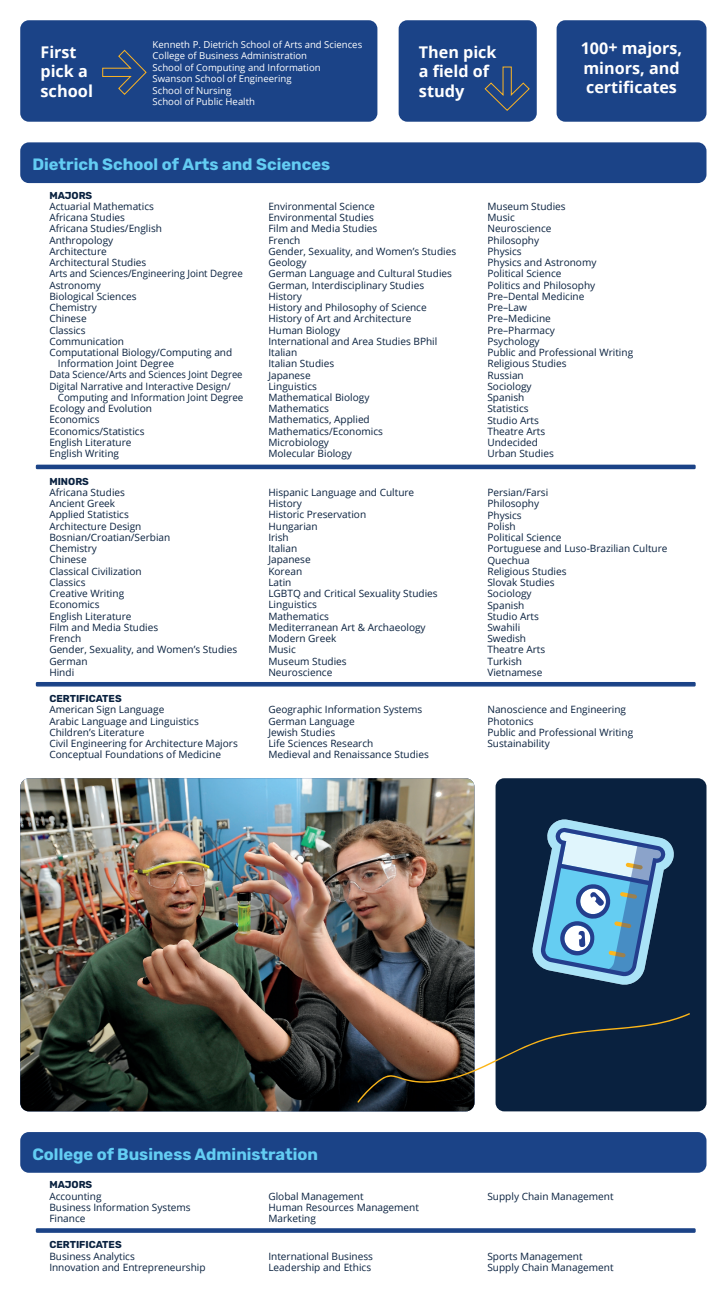
<style>
.page{position:relative;width:720px;height:1296px;background:#fff}
.page>*{position:absolute;margin:0;border:0;box-sizing:border-box;transform-origin:0 0}
.t1{font:700 16.35px "Rubik";color:#63cdf3}
.t2{font:700 16.35px "Open Sans";color:#fff}
.t3{font:700 16.2px/19.4px "Open Sans";color:#fff}
.t4{font:10.05px/11.2px "Open Sans";color:#09213f}
.t5{font:700 10.05px "Rubik";color:#09213f}
.t6{font:10.05px "Open Sans";color:#09213f;scale:.96 1}
.t7{font:10.05px "Open Sans";color:#09213f;scale:.94 1}
.t8{font:9.6px/11.4px "Open Sans";color:#fff}
</style>
<div class="page">
<div style="left:36px;top:465px;width:660px;height:4px;border:1px solid #1b4387"></div>
<div style="left:20px;top:142px;width:686px;height:41px;background:#1b4387;border-radius:9px"></div>
<div style="left:557px;top:20px;width:150px;height:102px;background:#1b4387;border-radius:9px"></div>
<div style="left:399px;top:20px;width:138px;height:102px;background:#1b4387;border-radius:9px"></div>
<div style="left:20px;top:20px;width:357px;height:102px;background:#1b4387;border-radius:9px"></div>
<svg style="left:102px;top:49px;width:45px;height:46px"></svg>
<svg style="left:484px;top:66px;width:46px;height:45px"></svg>
<hr style="left:36px;top:683px;width:659px;height:3px;background:#1b4387">
<div style="left:36px;top:682px;width:660px;height:5px;border:1px solid #1b4387"></div>
<hr style="left:36px;top:1229px;width:659px;height:3px;background:#1b4387">
<div style="left:36px;top:1228px;width:660px;height:5px;border:1px solid #1b4387"></div>
<div style="left:20px;top:1132px;width:686px;height:41px;background:#1b4387;border-radius:9px"></div>
<img style="left:20px;top:778px;width:454px;height:333px">
<div style="left:496px;top:778px;width:211px;height:333px;background:#09213f;border-radius:9px"></div>
<svg style="left:532px;top:819px;width:142px;height:166px"></svg>
<svg style="left:357px;top:1013px;width:333px;height:90px"></svg>
<h2 class="t3" style="left:40px;top:42px;width:49px">First pick a</h2>
<h1 class="t2" style="left:40px;top:79px;width:54px">school</h1>
<p class="t8" style="left:153px;top:38px;width:211px">Kenneth P. Dietrich School of Arts and Sciences<br>College of Business Administration<br>School of Computing and Information<br>Swanson School of Engineering<br>School of Nursing<br>School of Public Health</p>
<h2 class="t3" style="left:419px;top:42px;width:79px">Then pick a field of</h2>
<h1 class="t2" style="left:419px;top:79px;width:47px">study</h1>
<h2 class="t3" style="left:581px;top:38px;width:103px">100+ majors, minors, and certificates</h2>
<h1 class="t1" style="left:32px;top:155px;width:299px">Dietrich School of Arts and Sciences</h1>
<p class="t5" style="left:49px;top:189px;width:44px">MAJORS</p>
<p class="t4" style="left:49px;top:200px;width:106px">Actuarial Mathematics</p>
<p class="t4" style="left:49px;top:212px;width:77px">Africana Studies</p>
<p class="t4" style="left:49px;top:223px;width:114px">Africana Studies/English</p>
<p class="t4" style="left:49px;top:234px;width:65px">Anthropology</p>
<p class="t4" style="left:49px;top:245px;width:59px">Architecture</p>
<p class="t4" style="left:49px;top:257px;width:99px">Architectural Studies</p>
<p class="t6" style="left:49px;top:267px;width:203px">Arts and Sciences/Engineering Joint Degree</p>
<p class="t4" style="left:49px;top:279px;width:53px">Astronomy</p>
<p class="t4" style="left:49px;top:290px;width:89px">Biological Sciences</p>
<p class="t4" style="left:49px;top:301px;width:49px">Chemistry</p>
<p class="t4" style="left:49px;top:313px;width:39px">Chinese</p>
<p class="t4" style="left:49px;top:324px;width:38px">Classics</p>
<p class="t4" style="left:49px;top:335px;width:76px">Communication</p>
<p class="t4" style="left:49px;top:346px;width:185px">Computational Biology/Computing and</p>
<p class="t4" style="left:58px;top:358px;width:118px">Information Joint Degree</p>
<p class="t7" style="left:49px;top:368px;width:207px">Data Science/Arts and Sciences Joint Degree</p>
<p class="t4" style="left:49px;top:380px;width:183px">Digital Narrative and Interactive Design/</p>
<p class="t4" style="left:58px;top:391px;width:187px">Computing and Information Joint Degree</p>
<p class="t4" style="left:49px;top:403px;width:104px">Ecology and Evolution</p>
<p class="t4" style="left:49px;top:414px;width:52px">Economics</p>
<p class="t4" style="left:49px;top:425px;width:97px">Economics/Statistics</p>
<p class="t4" style="left:49px;top:436px;width:84px">English Literature</p>
<p class="t4" style="left:49px;top:448px;width:71px">English Writing</p>
<p class="t4" style="left:268px;top:200px;width:189px">Environmental Science<br>Environmental Studies<br>Film and Media Studies<br>French<br>Gender, Sexuality, and Women’s Studies<br>Geology<br>German Language and Cultural Studies<br>German, Interdisciplinary Studies<br>History<br>History and Philosophy of Science<br>History of Art and Architecture<br>Human Biology<br>International and Area Studies BPhil<br>Italian<br>Italian Studies<br>Japanese<br>Linguistics<br>Mathematical Biology<br>Mathematics<br>Mathematics, Applied<br>Mathematics/Economics<br>Microbiology<br>Molecular Biology</p>
<p class="t4" style="left:487px;top:200px;width:147px">Museum Studies<br>Music<br>Neuroscience<br>Philosophy<br>Physics<br>Physics and Astronomy<br>Political Science<br>Politics and Philosophy<br>Pre–Dental Medicine<br>Pre–Law<br>Pre–Medicine<br>Pre–Pharmacy<br>Psychology<br>Public and Professional Writing<br>Religious Studies<br>Russian<br>Sociology<br>Spanish<br>Statistics<br>Studio Arts<br>Theatre Arts<br>Undecided<br>Urban Studies</p>
<p class="t5" style="left:49px;top:475px;width:41px">MINORS</p>
<p class="t4" style="left:49px;top:486px;width:189px">Africana Studies<br>Ancient Greek<br>Applied Statistics<br>Architecture Design<br>Bosnian/Croatian/Serbian<br>Chemistry<br>Chinese<br>Classical Civilization<br>Classics<br>Creative Writing<br>Economics<br>English Literature<br>Film and Media Studies<br>French<br>Gender, Sexuality, and Women’s Studies<br>German<br>Hindi</p>
<p class="t4" style="left:268px;top:486px;width:171px">Hispanic Language and Culture<br>History<br>Historic Preservation<br>Hungarian<br>Irish<br>Italian<br>Japanese<br>Korean<br>Latin<br>LGBTQ and Critical Sexuality Studies<br>Linguistics<br>Mathematics<br>Mediterranean Art &amp; Archaeology<br>Modern Greek<br>Music<br>Museum Studies<br>Neuroscience</p>
<p class="t4" style="left:487px;top:487px;width:182px">Persian/Farsi<br>Philosophy<br>Physics<br>Polish<br>Political Science<br>Portuguese and Luso-Brazilian Culture<br>Quechua<br>Religious Studies<br>Slovak Studies<br>Sociology<br>Spanish<br>Studio Arts<br>Swahili<br>Swedish<br>Theatre Arts<br>Turkish<br>Vietnamese</p>
<p class="t5" style="left:49px;top:693px;width:74px">CERTIFICATES</p>
<p class="t4" style="left:49px;top:704px;width:190px">American Sign Language<br>Arabic Language and Linguistics<br>Children’s Literature<br>Civil Engineering for Architecture Majors<br>Conceptual Foundations of Medicine</p>
<p class="t4" style="left:268px;top:704px;width:162px">Geographic Information Systems<br>German Language<br>Jewish Studies<br>Life Sciences Research<br>Medieval and Renaissance Studies</p>
<p class="t4" style="left:487px;top:704px;width:147px">Nanoscience and Engineering<br>Photonics<br>Public and Professional Writing<br>Sustainability</p>
<h1 class="t1" style="left:32px;top:1145px;width:287px">College of Business Administration</h1>
<p class="t5" style="left:49px;top:1179px;width:44px">MAJORS</p>
<p class="t4" style="left:49px;top:1190px;width:143px">Accounting<br>Business Information Systems<br>Finance</p>
<p class="t4" style="left:268px;top:1190px;width:152px">Global Management<br>Human Resources Management<br>Marketing</p>
<p class="t4" style="left:487px;top:1190px;width:128px">Supply Chain Management</p>
<p class="t5" style="left:49px;top:1239px;width:74px">CERTIFICATES</p>
<p class="t4" style="left:49px;top:1250px;width:158px">Business Analytics<br>Innovation and Entrepreneurship</p>
<p class="t4" style="left:268px;top:1250px;width:106px">International Business<br>Leadership and Ethics</p>
<p class="t4" style="left:487px;top:1250px;width:128px">Sports Management<br>Supply Chain Management</p>
</div>
